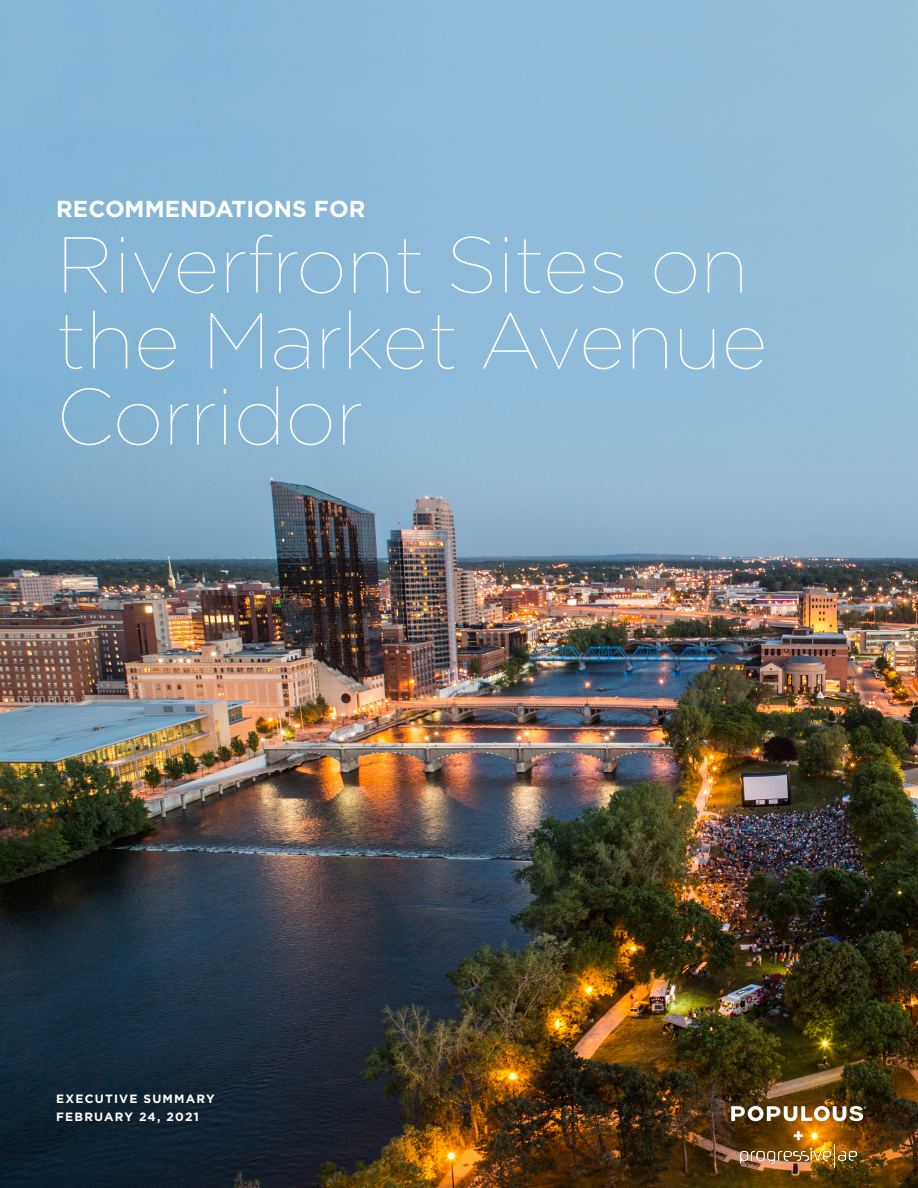
<style>
.page{position:relative;width:918px;height:1188px;background:#fff}
.page>*{position:absolute;margin:0;border:0;box-sizing:border-box;transform-origin:0 0}
.t1{font:100 79.2px/75.9px "Gotham";color:#fff}
.t2{font:700 23.1px "Gotham";color:#fff}
.t3{font:700 18px "Gotham";color:#fff}
.t4{font:700 12px "Gotham";letter-spacing:.1em;color:#fff}
</style>
<div class="page">
<img style="left:0;top:0;width:918px;height:1188px">
<svg style="left:731px;top:1106px;width:135px;height:15px"></svg>
<img style="left:741px;top:1145px;width:116px;height:23px">
<p class="t2" style="left:56px;top:193px;width:311px">RECOMMENDATIONS FOR</p>
<p class="t1" style="left:56px;top:224px;width:713px">Riverfront Sites on the Market Avenue<br>Corridor</p>
<p class="t4" style="left:56px;top:1091px;width:160px">EXECUTIVE SUMMARY</p>
<p class="t4" style="left:56px;top:1109px;width:144px">FEBRUARY 24, 2021</p>
<p class="t3" style="left:793px;top:1124px;width:13px">+</p>
</div>
